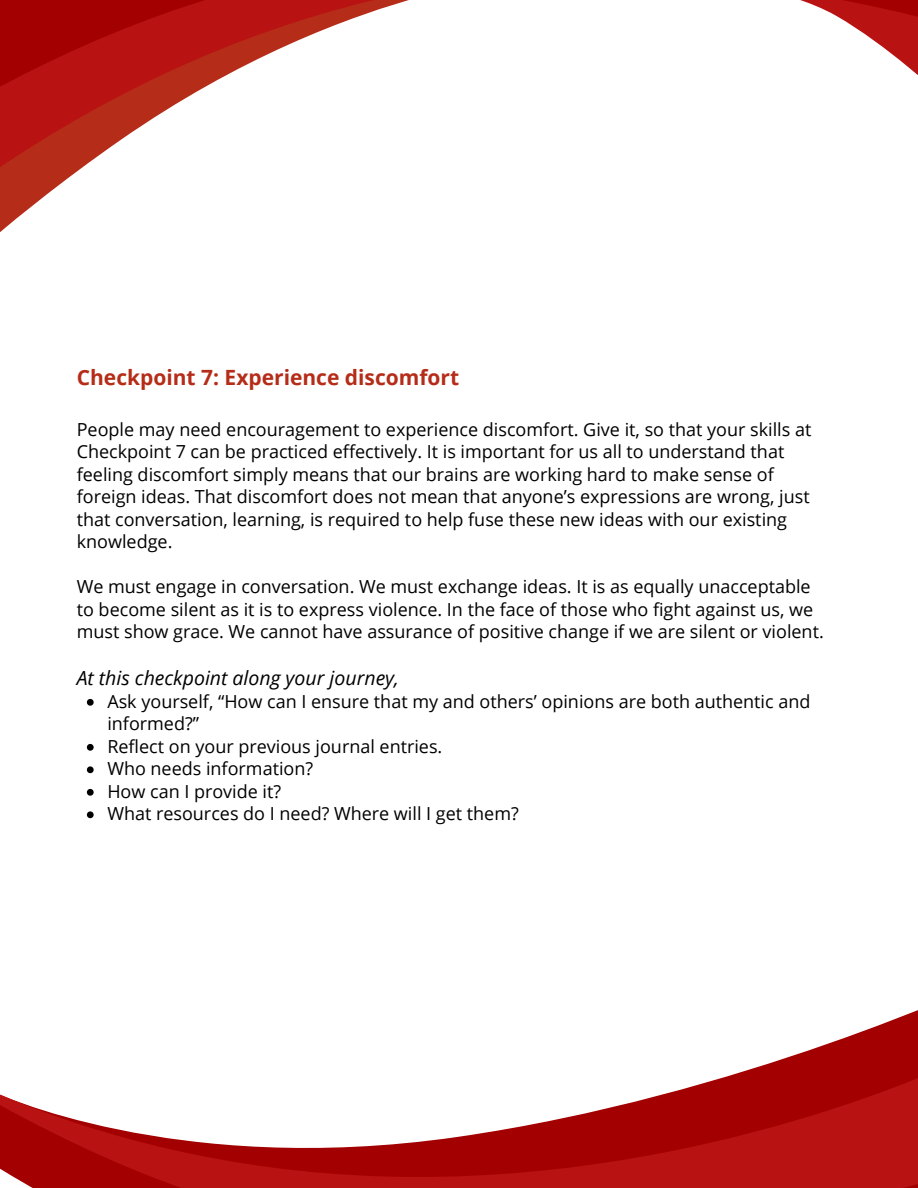
<style>
.page{position:relative;width:918px;height:1188px;background:#fff}
.page>*{position:absolute;margin:0;border:0;box-sizing:border-box;transform-origin:0 0}
.t1{font:700 21px "Open Sans";color:#b52c18}
.t2{font:italic 19.5px "Open Sans";color:#000}
.t3{font:18px/22.5px "Open Sans";color:#000}
</style>
<div class="page">
<svg style="left:0;top:1010px;width:918px;height:178px"></svg>
<svg style="left:0;top:0;width:918px;height:232px"></svg>
<svg style="left:87px;top:699px;width:7px;height:7px"></svg>
<svg style="left:87px;top:744px;width:7px;height:7px"></svg>
<svg style="left:87px;top:766px;width:7px;height:7px"></svg>
<svg style="left:87px;top:789px;width:7px;height:7px"></svg>
<svg style="left:87px;top:811px;width:7px;height:7px"></svg>
<p class="t1" style="left:77px;top:363px;width:384px">Checkpoint 7: Experience discomfort</p>
<p class="t3" style="left:77px;top:417px;width:736px">People may need encouragement to experience discomfort. Give it, so that your skills at Checkpoint 7 can be practiced effectively. It is important for us all to understand that feeling discomfort simply means that our brains are working hard to make sense of foreign ideas. That discomfort does not mean that anyone’s expressions are wrong, just that conversation, learning, is required to help fuse these new ideas with our existing knowledge.</p>
<p class="t3" style="left:77px;top:575px;width:749px">We must engage in conversation. We must exchange ideas. It is as equally unacceptable to become silent as it is to express violence. In the face of those who fight against us, we must show grace. We cannot have assurance of positive change if we are silent or violent.</p>
<p class="t2" style="left:77px;top:665px;width:324px">At this checkpoint along your journey,</p>
<p class="t3" style="left:107px;top:690px;width:705px">Ask yourself, “How can I ensure that my and others’ opinions are both authentic and informed?”<br>Reflect on your previous journal entries.<br>Who needs information?<br>How can I provide it?<br>What resources do I need? Where will I get them?</p>
</div>
